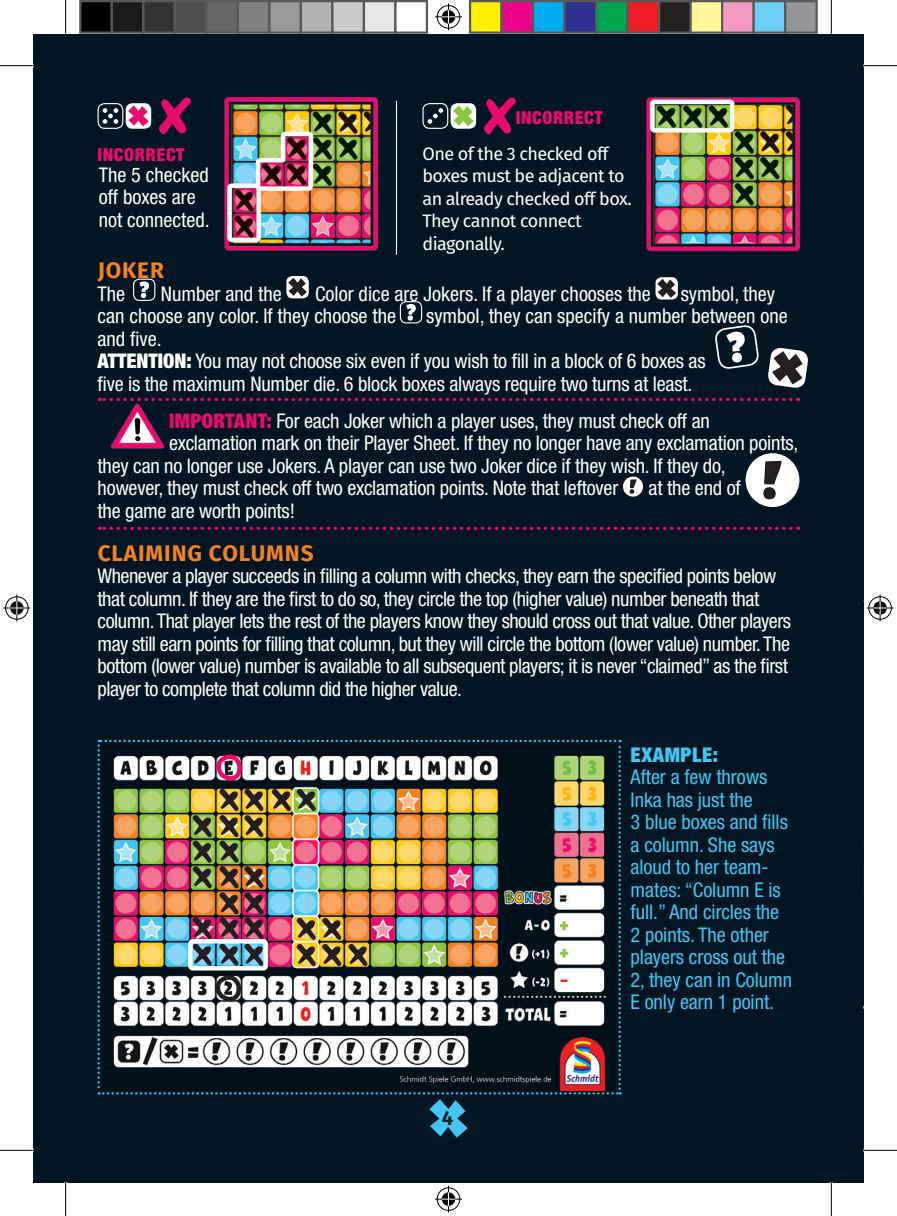
<style>
.page{position:relative;width:897px;height:1216px;background:#fff}
.page>*{position:absolute;margin:0;border:0;box-sizing:border-box;transform-origin:0 0}
.t1{font:700 22.5px "Fira Sans";letter-spacing:.04em;color:#f58220}
.t2{font:condensed 20.25px/22.5px "Helvetica Neue";letter-spacing:-.01em;color:#fff}
.t3{font:condensed 20.25px/22.5px "Helvetica Neue";letter-spacing:-.005em;color:#40c7f4}
.t4{font:900 condensed 20.25px "Helvetica Neue";letter-spacing:.03em;color:#40c7f4}
.t5{font:700 20.25px "Fira Sans";color:#231f20}
.t6{font:18px/22.5px "Fira Sans";letter-spacing:-.03em;color:#fff}
.t7{font:900 condensed 18px "Helvetica Neue";letter-spacing:.03em;color:#ec096d}
.s1{font-weight:900}
.s2{font-weight:900;color:#ec096d}
</style>
<div class="page">
<div style="left:34px;top:34px;width:829px;height:1148px;background:#011622"></div>
<svg style="left:99px;top:398px;width:692px;height:3px"></svg>
<svg style="left:99px;top:526px;width:692px;height:4px"></svg>
<div style="left:400px;top:301px;width:22px;height:22px;border:1px solid #fff;border-radius:6px"></div>
<svg style="left:406px;top:304px;width:10px;height:17px"></svg>
<svg style="left:715px;top:325px;width:44px;height:44px"></svg>
<div style="left:133px;top:279px;width:22px;height:22px;border:1px solid #fff;border-radius:6px"></div>
<svg style="left:139px;top:281px;width:10px;height:17px"></svg>
<div style="left:655px;top:277px;width:23px;height:22px;background:#fff;border-radius:6px"></div>
<svg style="left:657px;top:279px;width:19px;height:19px"></svg>
<svg style="left:768px;top:348px;width:40px;height:40px;background:#848688"></svg>
<div style="left:286px;top:276px;width:23px;height:22px;background:#fff;border-radius:6px"></div>
<svg style="left:288px;top:278px;width:19px;height:19px"></svg>
<hr style="left:396px;top:101px;width:1px;height:154px;background:#fff">
<div style="left:98px;top:103px;width:25px;height:26px;border:1px solid #fff;border-radius:7px"></div>
<svg style="left:103px;top:108px;width:15px;height:16px"></svg>
<div style="left:126px;top:103px;width:25px;height:26px;background:#fff;border-radius:7px"></div>
<svg style="left:128px;top:106px;width:21px;height:20px"></svg>
<svg style="left:159px;top:97px;width:32px;height:38px"></svg>
<div style="left:422px;top:103px;width:26px;height:26px;border:1px solid #fff;border-radius:7px"></div>
<svg style="left:427px;top:108px;width:16px;height:16px"></svg>
<div style="left:450px;top:103px;width:26px;height:26px;background:#fff;border-radius:7px"></div>
<svg style="left:453px;top:106px;width:21px;height:20px"></svg>
<svg style="left:484px;top:97px;width:32px;height:38px"></svg>
<img style="left:105px;top:398px;width:64px;height:51px">
<div style="left:745px;top:453px;width:54px;height:54px;background:#fff;border-radius:50%"></div>
<svg style="left:763px;top:461px;width:18px;height:38px"></svg>
<img style="left:98px;top:740px;width:523px;height:397px">
<div style="left:623px;top:476px;width:20px;height:20px;background:#fff;border-radius:50%"></div>
<svg style="left:629px;top:479px;width:7px;height:15px"></svg>
<img style="left:224px;top:97px;width:154px;height:154px">
<img style="left:646px;top:97px;width:154px;height:155px">
<hr style="left:0;top:65px;width:34px;height:1px;background:#000">
<hr style="left:863px;top:65px;width:34px;height:1px;background:#000">
<hr style="left:0;top:1150px;width:34px;height:1px;background:#000">
<hr style="left:863px;top:1150px;width:34px;height:1px;background:#000">
<hr style="left:65px;top:0;width:1px;height:34px;background:#000">
<hr style="left:65px;top:1182px;width:1px;height:34px;background:#000">
<hr style="left:831px;top:0;width:1px;height:34px;background:#000">
<hr style="left:831px;top:1182px;width:1px;height:34px;background:#000">
<svg style="left:435px;top:3px;width:27px;height:27px"></svg>
<svg style="left:435px;top:1185px;width:27px;height:27px"></svg>
<svg style="left:3px;top:594px;width:27px;height:27px"></svg>
<svg style="left:863px;top:584px;width:30px;height:43px"></svg>
<div style="left:80px;top:1px;width:32px;height:32px;background:#000"></div>
<div style="left:79px;top:0;width:34px;height:34px;border:2px solid #595959"></div>
<div style="left:112px;top:1px;width:31px;height:32px;background:#1a1a1a"></div>
<div style="left:111px;top:0;width:33px;height:34px;border:2px solid #595959"></div>
<div style="left:143px;top:1px;width:32px;height:32px;background:#333"></div>
<div style="left:142px;top:0;width:34px;height:34px;border:2px solid #595959"></div>
<div style="left:175px;top:1px;width:31px;height:32px;background:#4d4d4d"></div>
<div style="left:174px;top:0;width:33px;height:34px;border:2px solid #595959"></div>
<div style="left:206px;top:1px;width:32px;height:32px;background:#666"></div>
<div style="left:205px;top:0;width:34px;height:34px;border:2px solid #595959"></div>
<div style="left:238px;top:1px;width:31px;height:32px;background:#808080"></div>
<div style="left:237px;top:0;width:33px;height:34px;border:2px solid #595959"></div>
<div style="left:269px;top:1px;width:32px;height:32px;background:#999"></div>
<div style="left:268px;top:0;width:34px;height:34px;border:2px solid #595959"></div>
<div style="left:301px;top:1px;width:31px;height:32px;background:#b3b3b3"></div>
<div style="left:300px;top:0;width:33px;height:34px;border:2px solid #595959"></div>
<div style="left:332px;top:1px;width:32px;height:32px;background:#ccc"></div>
<div style="left:331px;top:0;width:34px;height:34px;border:2px solid #595959"></div>
<div style="left:364px;top:1px;width:31px;height:32px;background:#e6e6e6"></div>
<div style="left:363px;top:0;width:33px;height:34px;border:2px solid #595959"></div>
<div style="left:394px;top:0;width:34px;height:34px;border:2px solid #595959"></div>
<div style="left:470px;top:1px;width:31px;height:32px;background:#fff101"></div>
<div style="left:469px;top:0;width:33px;height:34px;border:2px solid #595959"></div>
<div style="left:501px;top:1px;width:32px;height:32px;background:#ed028c"></div>
<div style="left:500px;top:0;width:34px;height:34px;border:2px solid #595959"></div>
<div style="left:533px;top:1px;width:31px;height:32px;background:#00aeef"></div>
<div style="left:532px;top:0;width:33px;height:34px;border:2px solid #595959"></div>
<div style="left:564px;top:1px;width:32px;height:32px;background:#2e3092"></div>
<div style="left:563px;top:0;width:34px;height:34px;border:2px solid #595959"></div>
<div style="left:596px;top:1px;width:31px;height:32px;background:#00a54f"></div>
<div style="left:595px;top:0;width:33px;height:34px;border:2px solid #595959"></div>
<div style="left:627px;top:1px;width:32px;height:32px;background:#ee1d23"></div>
<div style="left:626px;top:0;width:34px;height:34px;border:2px solid #595959"></div>
<div style="left:659px;top:1px;width:31px;height:32px;background:#231f20"></div>
<div style="left:658px;top:0;width:33px;height:34px;border:2px solid #595959"></div>
<div style="left:690px;top:1px;width:32px;height:32px;background:#fff79a"></div>
<div style="left:689px;top:0;width:34px;height:34px;border:2px solid #595959"></div>
<div style="left:722px;top:1px;width:31px;height:32px;background:#f499c2"></div>
<div style="left:721px;top:0;width:33px;height:34px;border:2px solid #595959"></div>
<div style="left:753px;top:1px;width:32px;height:32px;background:#6bcff6"></div>
<div style="left:752px;top:0;width:34px;height:34px;border:2px solid #595959"></div>
<div style="left:785px;top:1px;width:31px;height:32px;background:#939598"></div>
<div style="left:784px;top:0;width:33px;height:34px;border:2px solid #595959"></div>
<p class="t7" style="left:516px;top:103px;width:88px">INCORRECT</p>
<p class="t7" style="left:98px;top:139px;width:88px">INCORRECT</p>
<p class="t6" style="left:422px;top:142px;width:211px">One of the 3 checked off boxes must be adjacent to an already checked off box.<br>They cannot connect diagonally.</p>
<p class="t2" style="left:99px;top:163px;width:112px">The 5 checked off boxes are not connected.</p>
<p class="t1" style="left:98px;top:251px;width:68px">JOKER</p>
<p class="t2" style="left:98px;top:282px;width:29px">The</p>
<p class="t2" style="left:161px;top:282px;width:122px">Number and the</p>
<p class="t2" style="left:315px;top:282px;width:337px">Color dice are Jokers. If a player chooses the</p>
<p class="t2" style="left:680px;top:282px;width:96px">symbol, they</p>
<p class="t2" style="left:98px;top:304px;width:300px">can choose any color. If they choose the</p>
<p class="t2" style="left:426px;top:304px;width:363px">symbol, they can specify a number between one</p>
<p class="t2" style="left:98px;top:327px;width:609px">and five.<br><span class="s1">ATTENTION:</span> You may not choose six even if you wish to fill in a block of 6 boxes as five is the maximum Number die. 6 block boxes always require two turns at least.</p>
<p class="t2" style="left:169px;top:409px;width:542px"><span class="s2">IMPORTANT:</span> For each Joker which a player uses, they must check off an</p>
<p class="t2" style="left:169px;top:432px;width:631px">exclamation mark on their Player Sheet. If they no longer have any exclamation points,</p>
<p class="t2" style="left:98px;top:454px;width:629px">they can no longer use Jokers. A player can use two Joker dice if they wish. If they do,</p>
<p class="t2" style="left:98px;top:477px;width:522px">however, they must check off two exclamation points. Note that leftover</p>
<p class="t2" style="left:648px;top:477px;width:94px">at the end of</p>
<p class="t2" style="left:98px;top:499px;width:199px">the game are worth points!</p>
<p class="t1" style="left:98px;top:534px;width:217px">CLAIMING COLUMNS</p>
<p class="t2" style="left:98px;top:564px;width:695px">Whenever a player succeeds in filling a column with checks, they earn the specified points below that column. If they are the first to do so, they circle the top (higher value) number beneath that column. That player lets the rest of the players know they should cross out that value. Other players may still earn points for filling that column, but they will circle the bottom (lower value) number. The bottom (lower value) number is available to all subsequent players; it is never “claimed” as the first player to complete that column did the higher value.</p>
<p class="t5" style="left:442px;top:1101px;width:13px">4</p>
<p class="t4" style="left:630px;top:737px;width:89px">EXAMPLE:</p>
<p class="t3" style="left:630px;top:765px;width:163px">After a few throws<br>Inka has just the<br>3 blue boxes and fills a column. She says aloud to her team&shy;mates: “Column E is full.” And circles the<br>2 points. The other players cross out the<br>2, they can in Column<br>E only earn 1 point.</p>
</div>
